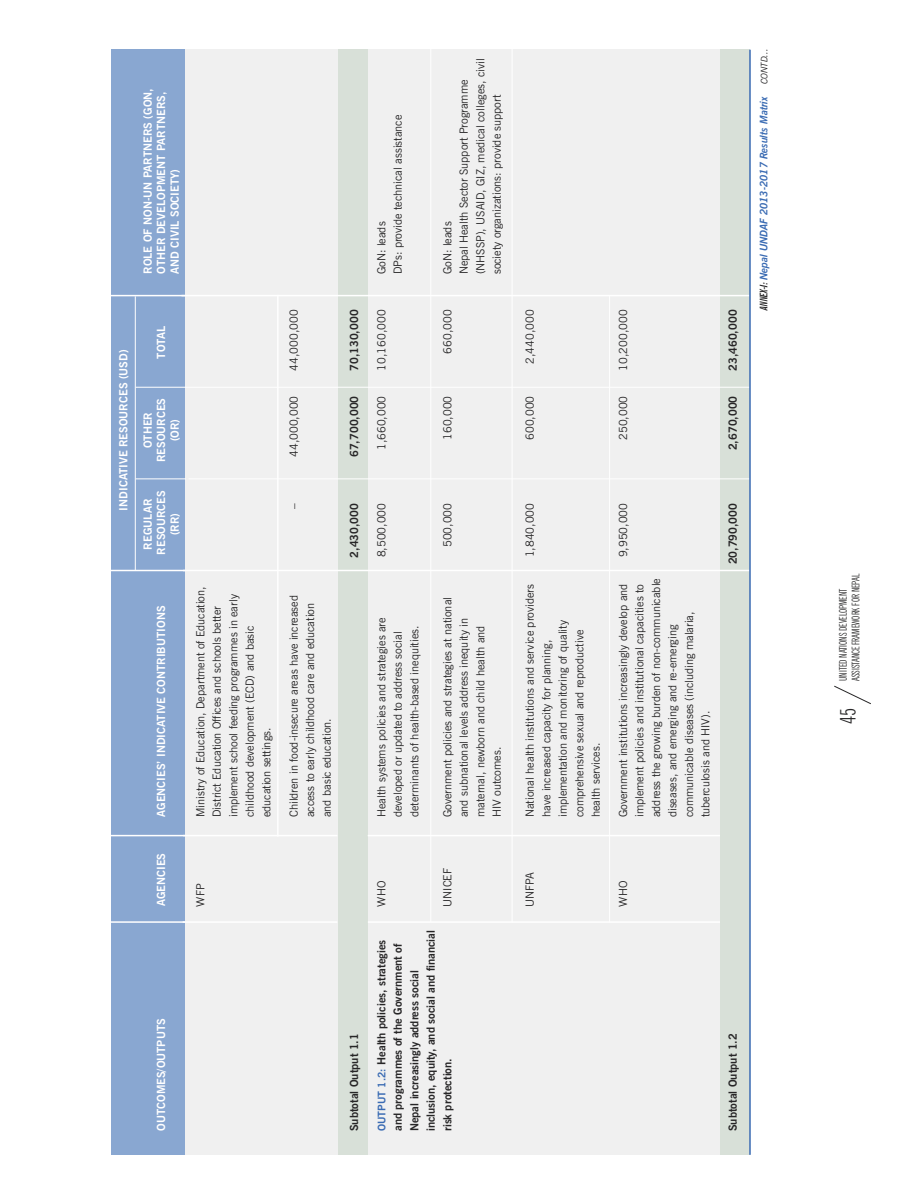
<style>
.page{position:relative;width:918px;height:1188px;background:#fff}
.page>*{position:absolute;margin:0;border:0;box-sizing:border-box;transform-origin:0 0}
.t1{font:extra-condensed 21px "News Gothic BT";color:#272627}
.t2{font:11.25px/16.5px "News Gothic BT";color:#272627}
.t3{font:700 11.25px/16.5px "News Gothic BT";color:#272627}
.t4{font:700 11.25px/24.3px "News Gothic BT";color:#fff}
.t5{font:extra-condensed 10.5px/12.6px "News Gothic BT";color:#272627}
.t6{font:italic 700 10.5px "News Gothic BT";letter-spacing:-.01em;color:#3a6bb3}
.s1{font-size:10.5px;color:#3a6bb3}
.s2{font-stretch:extra-condensed;color:#272627}
.s3{font-weight:400;font-size:9px;color:#272627}
</style>
<div class="page">
<svg style="left:834px;top:686px;width:37px;height:18px"></svg>
<div style="left:112px;top:50px;width:637px;height:1105px;background:#f0f0f0"></div>
<div style="left:112px;top:50px;width:73px;height:1105px;background:#89a7d1"></div>
<hr style="left:110px;top:921px;width:75px;height:2px;background:#fff">
<hr style="left:110px;top:835px;width:75px;height:1px;background:#fff">
<hr style="left:110px;top:570px;width:75px;height:1px;background:#fff">
<hr style="left:110px;top:295px;width:75px;height:1px;background:#fff">
<hr style="left:136px;top:478px;width:50px;height:1px;background:#fff">
<hr style="left:136px;top:387px;width:50px;height:1px;background:#fff">
<hr style="left:135px;top:296px;width:1px;height:274px;background:#fff">
<hr style="left:512px;top:49px;width:1px;height:874px;background:#fff">
<hr style="left:609px;top:296px;width:1px;height:627px;background:#fff">
<hr style="left:430px;top:47px;width:1px;height:875px;background:#fff">
<hr style="left:277px;top:295px;width:2px;height:542px;background:#fff">
<div style="left:338px;top:49px;width:30px;height:1106px;background:#d8e0d8"></div>
<hr style="left:183px;top:921px;width:154px;height:2px;background:#fff">
<hr style="left:183px;top:835px;width:154px;height:1px;background:#fff">
<hr style="left:368px;top:921px;width:381px;height:2px;background:#fff">
<hr style="left:368px;top:835px;width:381px;height:1px;background:#fff">
<div style="left:720px;top:49px;width:30px;height:1106px;background:#d8e0d8"></div>
<hr style="left:183px;top:570px;width:567px;height:1px;background:#fff">
<hr style="left:181px;top:295px;width:569px;height:1px;background:#fff">
<hr style="left:189px;top:478px;width:561px;height:1px;background:#fff">
<hr style="left:185px;top:387px;width:565px;height:1px;background:#fff">
<hr style="left:749px;top:50px;width:2px;height:1105px;background:#3a6bb3">
<p class="t4" style="left:136px;top:274px;width:187px;rotate:-90deg">ROLE OF NON-UN PARTNERS (GON,</p>
<p class="t4" style="left:149px;top:274px;width:184px;rotate:-90deg">OTHER DEVELOPMENT PARTNERS,</p>
<p class="t4" style="left:163px;top:274px;width:106px;rotate:-90deg">AND CIVIL SOCIETY)</p>
<p class="t4" style="left:149px;top:359px;width:34px;rotate:-90deg">TOTAL</p>
<p class="t4" style="left:111px;top:550px;width:201px;text-indent:39px;rotate:-90deg">INDICATIVE RESOURCES (USD)<br>REGULAR</p>
<p class="t4" style="left:149px;top:462px;width:66px;rotate:-90deg">RESOURCES</p>
<p class="t4" style="left:136px;top:448px;width:38px;rotate:-90deg">OTHER</p>
<p class="t4" style="left:163px;top:441px;width:24px;rotate:-90deg">(OR)</p>
<p class="t4" style="left:149px;top:555px;width:66px;rotate:-90deg">RESOURCES</p>
<p class="t4" style="left:163px;top:535px;width:24px;rotate:-90deg">(RR)</p>
<p class="t4" style="left:149px;top:817px;width:212px;rotate:-90deg">AGENCIES’ INDICATIVE CONTRIBUTIONS</p>
<p class="t4" style="left:149px;top:906px;width:55px;rotate:-90deg">AGENCIES</p>
<p class="t2" style="left:286px;top:371px;width:62px;rotate:-90deg">44,000,000</p>
<p class="t2" style="left:286px;top:457px;width:62px;rotate:-90deg">44,000,000</p>
<p class="t2" style="left:286px;top:509px;width:7px;rotate:-90deg">–</p>
<p class="t2" style="left:192px;top:817px;width:232px;rotate:-90deg">Ministry of Education, Department of Education, District Education Offices and schools better implement school feeding programmes in early childhood development (ECD) and basic education settings.</p>
<p class="t2" style="left:286px;top:817px;width:224px;rotate:-90deg">Children in food-insecure areas have increased</p>
<p class="t2" style="left:302px;top:817px;width:216px;rotate:-90deg">access to early childhood care and education and basic education.</p>
<p class="t2" style="left:192px;top:907px;width:25px;rotate:-90deg">WFP</p>
<p class="t4" style="left:149px;top:1131px;width:114px;rotate:-90deg">OUTCOMES/OUTPUTS</p>
<p class="t2" style="left:373px;top:274px;width:54px;rotate:-90deg">GoN: leads</p>
<p class="t2" style="left:390px;top:274px;width:161px;rotate:-90deg">DPs: provide technical assistance</p>
<p class="t2" style="left:439px;top:274px;width:54px;rotate:-90deg">GoN: leads</p>
<p class="t2" style="left:472px;top:274px;width:217px;rotate:-90deg">(NHSSP), USAID, GIZ, medical colleges, civil</p>
<p class="t2" style="left:456px;top:274px;width:196px;rotate:-90deg">Nepal Health Sector Support Programme</p>
<p class="t2" style="left:489px;top:274px;width:181px;rotate:-90deg">society organizations: provide support</p>
<p class="t3" style="left:346px;top:371px;width:63px;rotate:-90deg">70,130,000</p>
<p class="t2" style="left:373px;top:371px;width:62px;rotate:-90deg">10,160,000</p>
<p class="t2" style="left:439px;top:354px;width:46px;rotate:-90deg">660,000</p>
<p class="t3" style="left:346px;top:457px;width:63px;rotate:-90deg">67,700,000</p>
<p class="t2" style="left:373px;top:450px;width:56px;rotate:-90deg">1,660,000</p>
<p class="t2" style="left:439px;top:440px;width:46px;rotate:-90deg">160,000</p>
<p class="t3" style="left:346px;top:558px;width:56px;rotate:-90deg">2,430,000</p>
<p class="t2" style="left:373px;top:557px;width:56px;rotate:-90deg">8,500,000</p>
<p class="t2" style="left:439px;top:547px;width:46px;rotate:-90deg">500,000</p>
<p class="t2" style="left:373px;top:817px;width:201px;rotate:-90deg">Health systems policies and strategies are</p>
<p class="t2" style="left:406px;top:817px;width:193px;rotate:-90deg">determinants of health-based inequities.</p>
<p class="t2" style="left:390px;top:817px;width:187px;rotate:-90deg">developed or updated to address social</p>
<p class="t2" style="left:439px;top:817px;width:222px;rotate:-90deg">Government policies and strategies at national</p>
<p class="t2" style="left:456px;top:817px;width:201px;rotate:-90deg">and subnational levels address inequity in</p>
<p class="t2" style="left:472px;top:817px;width:193px;rotate:-90deg">maternal, newborn and child health and</p>
<p class="t2" style="left:489px;top:817px;width:72px;rotate:-90deg">HIV outcomes.</p>
<p class="t3" style="left:346px;top:1131px;width:99px;rotate:-90deg">Subtotal Output 1.1</p>
<p class="t2" style="left:373px;top:907px;width:27px;rotate:-90deg">WHO</p>
<p class="t2" style="left:439px;top:907px;width:40px;rotate:-90deg">UNICEF</p>
<p class="t3" style="left:423px;top:1131px;width:203px;rotate:-90deg">inclusion, equity, and social and financial risk protection.</p>
<p class="t3" style="left:373px;top:1131px;width:193px;rotate:-90deg"><span class="s1">OUTPUT 1.2:</span> Health policies, strategies</p>
<p class="t3" style="left:390px;top:1131px;width:189px;rotate:-90deg">and programmes of the Government of</p>
<p class="t3" style="left:406px;top:1131px;width:163px;rotate:-90deg">Nepal increasingly address social</p>
<p class="t2" style="left:522px;top:364px;width:56px;rotate:-90deg">2,440,000</p>
<p class="t2" style="left:522px;top:440px;width:46px;rotate:-90deg">600,000</p>
<p class="t2" style="left:615px;top:371px;width:62px;rotate:-90deg">10,200,000</p>
<p class="t2" style="left:615px;top:440px;width:46px;rotate:-90deg">250,000</p>
<p class="t3" style="left:725px;top:371px;width:63px;rotate:-90deg">23,460,000</p>
<p class="t3" style="left:725px;top:450px;width:56px;rotate:-90deg">2,670,000</p>
<p class="t6" style="left:758px;top:311px;width:264px;rotate:-90deg"><span class="s2">ANNEX-I:</span>Nepal UNDAF 2013-2017 Results Matrix <span class="s3">CONTD...</span></p>
<p class="t2" style="left:522px;top:557px;width:56px;rotate:-90deg">1,840,000</p>
<p class="t2" style="left:522px;top:817px;width:235px;rotate:-90deg">National health institutions and service providers</p>
<p class="t2" style="left:538px;top:817px;width:199px;rotate:-90deg">have increased capacity for planning, implementation and monitoring of quality comprehensive sexual and reproductive health services.</p>
<p class="t2" style="left:615px;top:557px;width:56px;rotate:-90deg">9,950,000</p>
<p class="t2" style="left:632px;top:817px;width:240px;rotate:-90deg">implement policies and institutional capacities to address the growing burden of non-communicable diseases, and emerging and re-emerging communicable diseases (including malaria, tuberculosis and HIV).</p>
<p class="t2" style="left:615px;top:817px;width:235px;rotate:-90deg">Government institutions increasingly develop and</p>
<p class="t3" style="left:725px;top:564px;width:63px;rotate:-90deg">20,790,000</p>
<p class="t2" style="left:522px;top:907px;width:36px;rotate:-90deg">UNFPA</p>
<p class="t2" style="left:615px;top:907px;width:27px;rotate:-90deg">WHO</p>
<p class="t3" style="left:725px;top:1131px;width:99px;rotate:-90deg">Subtotal Output 1.2</p>
<p class="t5" style="left:837px;top:681px;width:109px;rotate:-90deg">UNITED NATIONS DEVELOPMENT<br>ASSISTANCE FRAMEWORK FOR NEPAL</p>
<h1 class="t1" style="left:836px;top:724px;width:17px;rotate:-90deg">45</h1>
</div>
